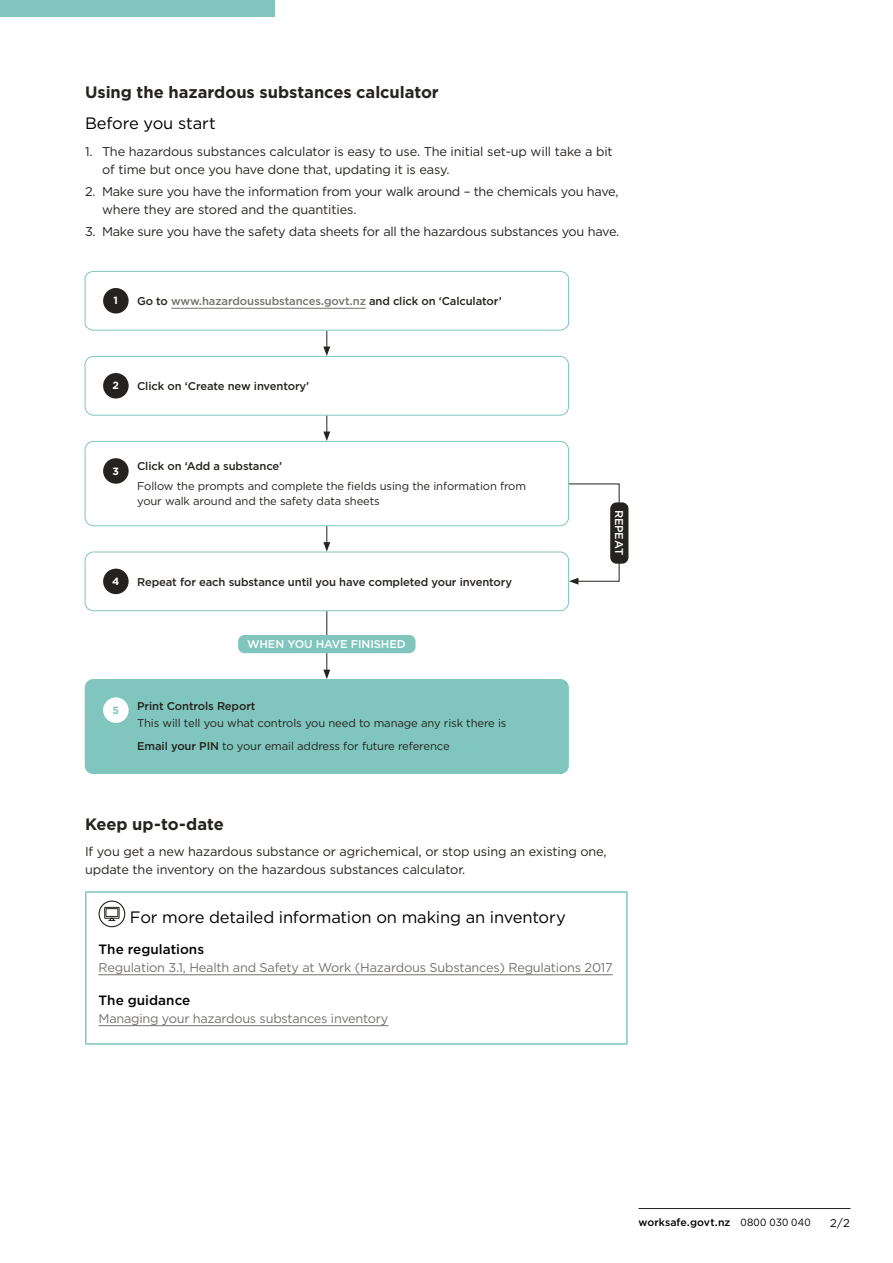
<style>
.page{position:relative;width:893px;height:1263px;background:#fff}
.page>*{position:absolute;margin:0;border:0;box-sizing:border-box;transform-origin:0 0}
.t1{font:16.5px "Gotham";letter-spacing:-.01em;color:#000}
.t2{font:700 16.5px "Gotham";letter-spacing:-.005em;color:#26221f}
.t3{font:500 13.5px "Gotham";color:#000}
.t4{font:12.75px/18px "Gotham";letter-spacing:-.01em;color:#26221f}
.t5{font:12.75px "Gotham";letter-spacing:-.02em;color:#75726f}
.t6{font:11.25px/15px "Gotham";letter-spacing:-.01em;color:#26221f}
.t7{font:500 11.25px "Gotham";letter-spacing:-.01em;color:#26221f}
.t8{font:500 11.25px "Gotham";letter-spacing:-.01em;color:#75726f}
.t9{font:500 11.25px "Gotham";letter-spacing:-.01em;color:#fff}
.t10{font:11.25px "Gotham";color:#000}
.t11{font:500 10.5px "Gotham";letter-spacing:.005em;color:#000}
.t12{font:700 10.5px "Gotham";color:#fff}
.t13{font:700 10.5px "Gotham";color:#80c6be}
.s1{color:#26221f}
.s2{font-weight:500}
.s3{font-weight:400}
</style>
<div class="page">
<hr style="left:639px;top:1208px;width:211px;height:1px;background:#26221f">
<div style="left:0;top:0;width:274px;height:17px;background:#80c6be"></div>
<hr style="left:85px;top:891px;width:543px;height:2px;background:#80c6be">
<hr style="left:85px;top:893px;width:2px;height:150px;background:#80c6be">
<hr style="left:626px;top:893px;width:2px;height:150px;background:#80c6be">
<hr style="left:85px;top:1043px;width:543px;height:2px;background:#80c6be">
<hr style="left:99px;top:974px;width:514px;height:1px;background:#75726f">
<hr style="left:99px;top:1025px;width:289px;height:1px;background:#75726f">
<svg style="left:108px;top:918px;width:8px;height:3px"></svg>
<div style="left:104px;top:907px;width:15px;height:11px;border:1px solid #26221f"></div>
<div style="left:106px;top:908px;width:12px;height:9px;border:1px solid #26221f"></div>
<div style="left:99px;top:900px;width:26px;height:27px;border:1px solid #26221f;border-radius:50%"></div>
<svg style="left:323px;top:415px;width:7px;height:26px"></svg>
<div style="left:85px;top:441px;width:484px;height:85px;border:1px solid #80c6be;border-radius:9px"></div>
<svg style="left:568px;top:483px;width:52px;height:102px"></svg>
<div style="left:610px;top:502px;width:18px;height:62px;background:#26221f;border-radius:6px"></div>
<div style="left:85px;top:679px;width:484px;height:95px;background:#80c6be;border-radius:9px"></div>
<hr style="left:326px;top:611px;width:1px;height:61px;background:#26221f">
<svg style="left:323px;top:670px;width:7px;height:9px"></svg>
<div style="left:238px;top:635px;width:177px;height:18px;background:#80c6be;border-radius:6px"></div>
<svg style="left:84px;top:271px;width:485px;height:85px"></svg>
<hr style="left:171px;top:308px;width:195px;height:1px;background:#75726f">
<div style="left:103px;top:288px;width:26px;height:25px;background:#26221f;border-radius:50%"></div>
<div style="left:85px;top:356px;width:484px;height:59px;border:1px solid #80c6be;border-radius:9px"></div>
<div style="left:103px;top:373px;width:26px;height:25px;background:#26221f;border-radius:50%"></div>
<svg style="left:323px;top:526px;width:7px;height:26px"></svg>
<div style="left:85px;top:552px;width:484px;height:59px;border:1px solid #80c6be;border-radius:9px"></div>
<div style="left:103px;top:569px;width:26px;height:25px;background:#26221f;border-radius:50%"></div>
<div style="left:103px;top:458px;width:26px;height:26px;background:#26221f;border-radius:50%"></div>
<div style="left:103px;top:697px;width:26px;height:26px;background:#fff;border-radius:50%"></div>
<p class="t2" style="left:85px;top:81px;width:355px">Using the hazardous substances calculator</p>
<p class="t1" style="left:85px;top:113px;width:132px">Before you start</p>
<p class="t4" style="left:102px;top:142px;width:512px;text-indent:-17px">1. The hazardous substances calculator is easy to use. The initial set-up will take a bit of time but once you have done that, updating it is easy.</p>
<p class="t4" style="left:102px;top:182px;width:518px;text-indent:-17px">2. Make sure you have the information from your walk around – the chemicals you have, where they are stored and the quantities.</p>
<p class="t4" style="left:85px;top:222px;width:536px">3. Make sure you have the safety data sheets for all the hazardous substances you have.</p>
<p class="t12" style="left:114px;top:294px;width:6px">1</p>
<p class="t8" style="left:137px;top:294px;width:366px"><span class="s1">Go to</span> www.hazardoussubstances.govt.nz <span class="s1">and click on ‘Calculator’</span></p>
<p class="t12" style="left:113px;top:379px;width:8px">2</p>
<p class="t7" style="left:137px;top:379px;width:174px">Click on ‘Create new inventory’</p>
<p class="t12" style="left:113px;top:464px;width:8px">3</p>
<p class="t7" style="left:137px;top:459px;width:147px">Click on ‘Add a substance’</p>
<p class="t6" style="left:137px;top:478px;width:390px">Follow the prompts and complete the fields using the information from your walk around and the safety data sheets</p>
<p class="t12" style="left:112px;top:574px;width:9px">4</p>
<p class="t7" style="left:137px;top:574px;width:377px">Repeat for each substance until you have completed your inventory</p>
<p class="t9" style="left:247px;top:637px;width:160px">WHEN YOU HAVE FINISHED</p>
<p class="t13" style="left:113px;top:703px;width:8px">5</p>
<p class="t7" style="left:137px;top:698px;width:120px">Print Controls Report</p>
<p class="t6" style="left:137px;top:711px;width:371px;line-height:23.5px">This will tell you what controls you need to manage any risk there is<br><span class="s2">Email your PIN</span> to your email address for future reference</p>
<p class="t9" style="left:627px;top:509px;width:47px;rotate:90deg">REPEAT</p>
<p class="t2" style="left:85px;top:813px;width:140px">Keep up-to-date</p>
<p class="t4" style="left:85px;top:842px;width:523px">If you get a new hazardous substance or agrichemical, or stop using an existing one, update the inventory on the hazardous substances calculator.</p>
<p class="t1" style="left:130px;top:906px;width:437px">For more detailed information on making an inventory</p>
<p class="t3" style="left:99px;top:940px;width:107px">The regulations</p>
<p class="t5" style="left:99px;top:959px;width:516px">Regulation 3.1, Health and Safety at Work (Hazardous Substances) Regulations 2017</p>
<p class="t3" style="left:99px;top:991px;width:93px">The guidance</p>
<p class="t5" style="left:99px;top:1010px;width:291px">Managing your hazardous substances inventory</p>
<p class="t11" style="left:639px;top:1215px;width:174px">worksafe.govt.nz <span class="s3">0800 030 040</span></p>
<p class="t10" style="left:830px;top:1215px;width:21px">2/2</p>
</div>
